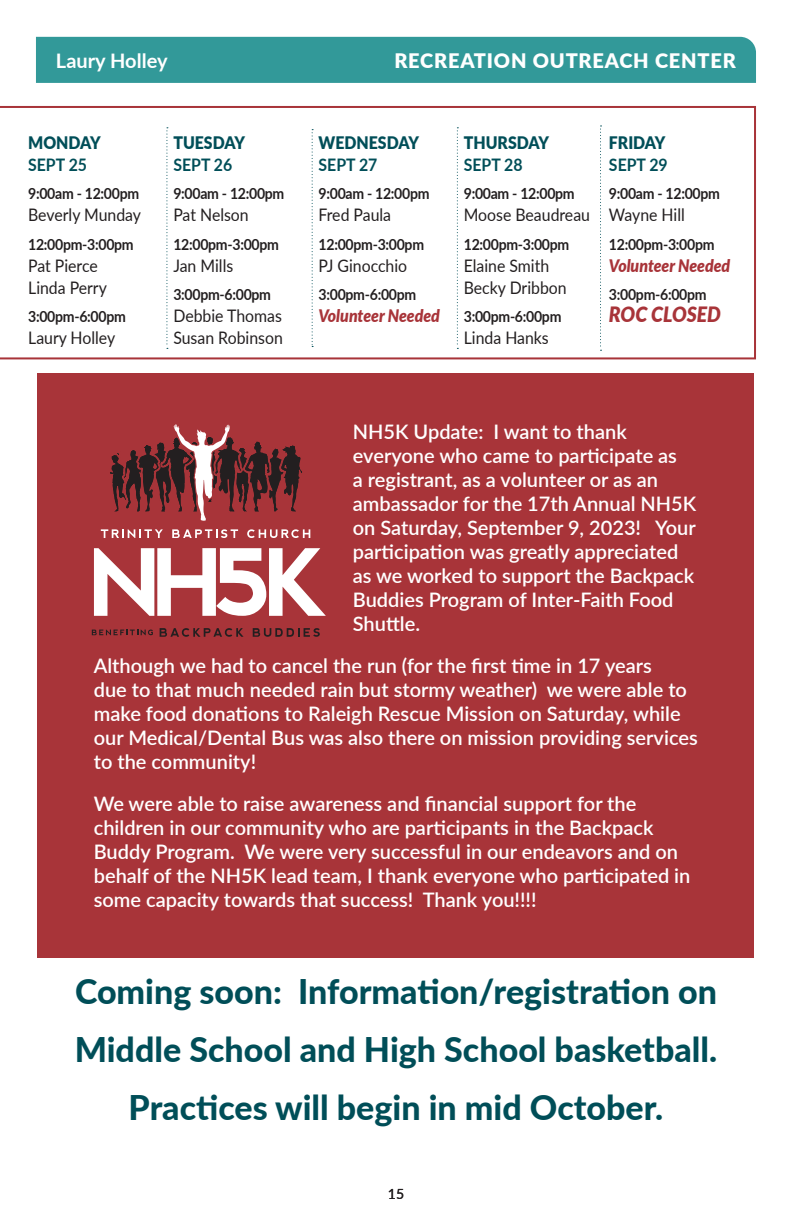
<style>
.page{position:relative;width:792px;height:1224px;background:#fff}
.page>*{position:absolute;margin:0;border:0;box-sizing:border-box;transform-origin:0 0}
.t1{font:800 34px/58px "Lato";color:#004e58;text-align:center}
.t2{font:italic 900 21.2px "Lato";color:#a83439;scale:.92 1}
.t3{font:600 20px/24px "Lato";color:#fff}
.t4{font:900 20px "Lato";letter-spacing:.04em;color:#fff}
.t5{font:700 20px "Lato";color:#fff}
.t6{font:17.2px/22px "Lato";color:#231f20;scale:.92 1}
.t7{font:900 17.2px "Lato";color:#004e58;scale:.92 1}
.t8{font:700 17.2px "Lato";color:#004e58;scale:.92 1}
.t9{font:italic 900 17.2px "Lato";color:#a83439;scale:.92 1}
.t10{font:700 15.4px "Lato";letter-spacing:-.02em;color:#231f20;scale:.92 1}
.t11{font:14px "Lato";color:#231f20}
</style>
<div class="page">
<svg style="left:0;top:106px;width:756px;height:254px"></svg>
<svg style="left:166px;top:127px;width:2px;height:222px"></svg>
<svg style="left:457px;top:127px;width:1px;height:222px"></svg>
<svg style="left:312px;top:129px;width:1px;height:218px"></svg>
<svg style="left:600px;top:125px;width:2px;height:226px"></svg>
<div style="left:38px;top:373px;width:716px;height:584px;background:#a83439"></div>
<svg style="left:94px;top:548px;width:232px;height:68px"></svg>
<svg style="left:92px;top:630px;width:61px;height:5px"></svg>
<svg style="left:160px;top:628px;width:84px;height:9px"></svg>
<svg style="left:253px;top:628px;width:67px;height:9px"></svg>
<svg style="left:101px;top:424px;width:209px;height:114px"></svg>
<div style="left:36px;top:37px;width:720px;height:46px;background:#329999"></div>
<p class="t5" style="left:56px;top:46px;width:113px">Laury Holley</p>
<p class="t4" style="left:394px;top:46px;width:343px">RECREATION OUTREACH CENTER</p>
<p class="t7" style="left:28px;top:130px;width:81px">MONDAY</p>
<p class="t8" style="left:28px;top:152px;width:65px">SEPT 25</p>
<p class="t10" style="left:28px;top:182px;width:122px">9:00am - 12:00pm</p>
<p class="t6" style="left:28px;top:203px;width:124px">Beverly Munday</p>
<p class="t10" style="left:28px;top:233px;width:116px">12:00pm-3:00pm</p>
<p class="t6" style="left:28px;top:254px;width:87px">Pat Pierce<br>Linda Perry</p>
<p class="t10" style="left:28px;top:305px;width:108px">3:00pm-6:00pm</p>
<p class="t6" style="left:28px;top:326px;width:96px">Laury Holley</p>
<p class="t7" style="left:173px;top:130px;width:79px">TUESDAY</p>
<p class="t8" style="left:173px;top:152px;width:65px">SEPT 26</p>
<p class="t10" style="left:173px;top:182px;width:122px">9:00am - 12:00pm</p>
<p class="t6" style="left:173px;top:203px;width:83px">Pat Nelson</p>
<p class="t10" style="left:173px;top:233px;width:116px">12:00pm-3:00pm</p>
<p class="t6" style="left:173px;top:254px;width:67px">Jan Mills</p>
<p class="t10" style="left:173px;top:283px;width:108px">3:00pm-6:00pm</p>
<p class="t6" style="left:173px;top:304px;width:120px">Debbie Thomas<br>Susan Robinson</p>
<p class="t7" style="left:319px;top:130px;width:111px">WEDNESDAY</p>
<p class="t8" style="left:319px;top:152px;width:65px">SEPT 27</p>
<p class="t10" style="left:319px;top:182px;width:122px">9:00am - 12:00pm</p>
<p class="t6" style="left:319px;top:203px;width:80px">Fred Paula</p>
<p class="t10" style="left:319px;top:233px;width:116px">12:00pm-3:00pm</p>
<p class="t6" style="left:319px;top:254px;width:98px">PJ Ginocchio</p>
<p class="t10" style="left:319px;top:283px;width:108px">3:00pm-6:00pm</p>
<p class="t9" style="left:319px;top:302px;width:133px">Volunteer Needed</p>
<p class="t7" style="left:464px;top:130px;width:94px">THURSDAY</p>
<p class="t8" style="left:464px;top:152px;width:65px">SEPT 28</p>
<p class="t10" style="left:464px;top:182px;width:122px">9:00am - 12:00pm</p>
<p class="t6" style="left:464px;top:203px;width:139px">Moose Beaudreau</p>
<p class="t10" style="left:464px;top:233px;width:116px">12:00pm-3:00pm</p>
<p class="t6" style="left:464px;top:254px;width:113px">Elaine Smith<br>Becky Dribbon</p>
<p class="t10" style="left:464px;top:305px;width:108px">3:00pm-6:00pm</p>
<p class="t6" style="left:464px;top:326px;width:94px">Linda Hanks</p>
<p class="t7" style="left:609px;top:130px;width:63px">FRIDAY</p>
<p class="t8" style="left:609px;top:152px;width:65px">SEPT 29</p>
<p class="t10" style="left:609px;top:182px;width:122px">9:00am - 12:00pm</p>
<p class="t6" style="left:609px;top:203px;width:84px">Wayne Hill</p>
<p class="t10" style="left:609px;top:233px;width:116px">12:00pm-3:00pm</p>
<p class="t9" style="left:609px;top:252px;width:133px">Volunteer Needed</p>
<p class="t10" style="left:609px;top:283px;width:108px">3:00pm-6:00pm</p>
<p class="t2" style="left:609px;top:298px;width:123px">ROC CLOSED</p>
<p class="t3" style="left:353px;top:419px;width:345px">NH5K Update: I want to thank everyone who came to participate as<br>a registrant, as a volunteer or as an ambassador for the 17th Annual NH5K on Saturday, September 9, 2023! Your participation was greatly appreciated as we worked to support the Backpack<br>Buddies Program of Inter-Faith Food<br>Shuttle.</p>
<p class="t3" style="left:94px;top:653px;width:606px">Although we had to cancel the run (for the first time in 17 years<br>due to that much needed rain but stormy weather) we were able to make food donations to Raleigh Rescue Mission on Saturday, while our Medical/Dental Bus was also there on mission providing services to the community!</p>
<p class="t3" style="left:94px;top:791px;width:598px">We were able to raise awareness and financial support for the children in our community who are participants in the Backpack Buddy Program. We were very successful in our endeavors and on behalf of the NH5K lead team, I thank everyone who participated in some capacity towards that success! Thank you!!!!</p>
<h1 class="t1" style="left:75px;top:961px;width:644px">Coming soon: Information/registration on<br>Middle School and High School basketball.<br>Practices will begin in mid October.</h1>
<p class="t11" style="left:388px;top:1184px;width:18px">15</p>
</div>
